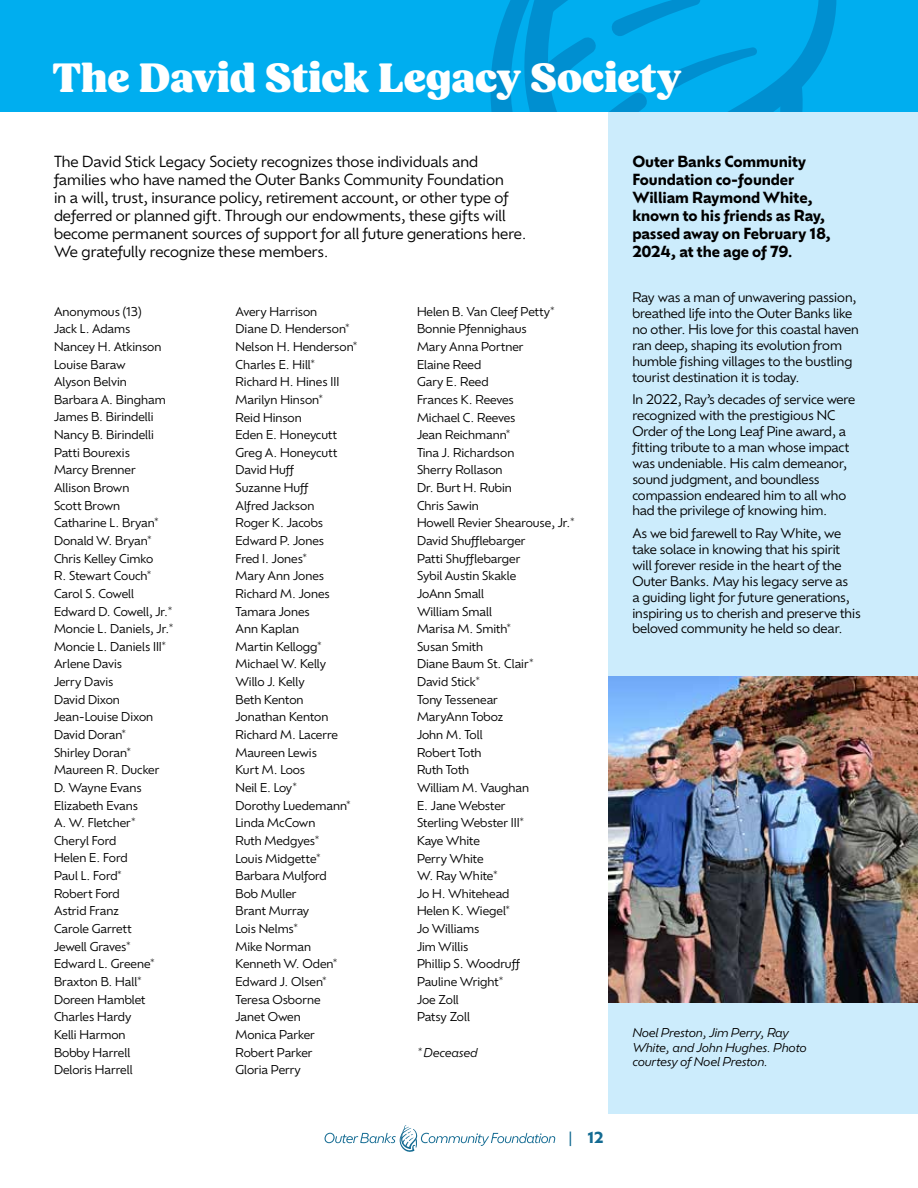
<style>
.page{position:relative;width:918px;height:1188px;background:#fff}
.page>*{position:absolute;margin:0;border:0;box-sizing:border-box;transform-origin:0 0}
.t1{font:900 42px "Fields";color:#fff}
.t2{font:15px/18px "Ofelia Display";color:#000}
.t3{font:700 15px/18px "Ofelia Display";letter-spacing:-.005em;color:#000}
.t4{font:700 15px "Ofelia Display";color:#146b92}
.t5{font:13.05px/15.9px "Ofelia Display";letter-spacing:-.005em;color:#000}
.t6{font:12px/17.7px "Ofelia Display";color:#000}
.t7{font:italic 12px/14.4px "Ofelia Display";color:#000}
.s1{font-weight:400}
</style>
<div class="page">
<div style="left:608px;top:0;width:310px;height:1114px;background:#ccecfc"></div>
<svg style="left:325px;top:1125px;width:231px;height:27px"></svg>
<img style="left:608px;top:676px;width:310px;height:326px">
<div style="left:0;top:0;width:918px;height:111px;background:#00aeef"></div>
<svg style="left:490px;top:0;width:347px;height:111px"></svg>
<h1 class="t1" style="left:52px;top:53px;width:631px">The David Stick Legacy Society</h1>
<p class="t2" style="left:54px;top:151px;width:474px">The David Stick Legacy Society recognizes those individuals and families who have named the Outer Banks Community Foundation<br>in a will, trust, insurance policy, retirement account, or other type of deferred or planned gift. Through our endowments, these gifts will become permanent sources of support for all future generations here.<br>We gratefully recognize these members.</p>
<p class="t6" style="left:54px;top:302px;width:121px">Anonymous (13)<br>Jack L. Adams<br>Nancey H. Atkinson<br>Louise Baraw<br>Alyson Belvin<br>Barbara A. Bingham<br>James B. Birindelli<br>Nancy B. Birindelli<br>Patti Bourexis<br>Marcy Brenner<br>Allison Brown<br>Scott Brown<br>Catharine L. Bryan*<br>Donald W. Bryan*<br>Chris Kelley Cimko<br>R. Stewart Couch*<br>Carol S. Cowell<br>Edward D. Cowell, Jr.*<br>Moncie L. Daniels, Jr.*<br>Moncie L. Daniels III*<br>Arlene Davis<br>Jerry Davis<br>David Dixon<br>Jean-Louise Dixon<br>David Doran*<br>Shirley Doran*<br>Maureen R. Ducker<br>D. Wayne Evans<br>Elizabeth Evans<br>A. W. Fletcher*<br>Cheryl Ford<br>Helen E. Ford<br>Paul L. Ford*<br>Robert Ford<br>Astrid Franz<br>Carole Garrett<br>Jewell Graves*<br>Edward L. Greene*<br>Braxton B. Hall*<br>Doreen Hamblet<br>Charles Hardy<br>Kelli Harmon<br>Bobby Harrell<br>Deloris Harrell</p>
<p class="t6" style="left:236px;top:302px;width:123px">Avery Harrison<br>Diane D. Henderson*<br>Nelson H. Henderson*<br>Charles E. Hill*<br>Richard H. Hines III<br>Marilyn Hinson*<br>Reid Hinson<br>Eden E. Honeycutt<br>Greg A. Honeycutt<br>David Huff<br>Suzanne Huff<br>Alfred Jackson<br>Roger K. Jacobs<br>Edward P. Jones<br>Fred I. Jones*<br>Mary Ann Jones<br>Richard M. Jones<br>Tamara Jones<br>Ann Kaplan<br>Martin Kellogg*<br>Michael W. Kelly<br>Willo J. Kelly<br>Beth Kenton<br>Jonathan Kenton<br>Richard M. Lacerre<br>Maureen Lewis<br>Kurt M. Loos<br>Neil E. Loy*<br>Dorothy Luedemann*<br>Linda McCown<br>Ruth Medgyes*<br>Louis Midgette*<br>Barbara Mulford<br>Bob Muller<br>Brant Murray<br>Lois Nelms*<br>Mike Norman<br>Kenneth W. Oden*<br>Edward J. Olsen*<br>Teresa Osborne<br>Janet Owen<br>Monica Parker<br>Robert Parker<br>Gloria Perry</p>
<p class="t6" style="left:417px;top:302px;width:159px">Helen B. Van Cleef Petty*<br>Bonnie Pfennighaus<br>Mary Anna Portner<br>Elaine Reed<br>Gary E. Reed<br>Frances K. Reeves<br>Michael C. Reeves<br>Jean Reichmann*<br>Tina J. Richardson<br>Sherry Rollason<br>Dr. Burt H. Rubin<br>Chris Sawin<br>Howell Revier Shearouse, Jr.*<br>David Shufflebarger<br>Patti Shufflebarger<br>Sybil Austin Skakle<br>JoAnn Small<br>William Small<br>Marisa M. Smith*<br>Susan Smith<br>Diane Baum St. Clair*<br>David Stick*<br>Tony Tessenear<br>MaryAnn Toboz<br>John M. Toll<br>Robert Toth<br>Ruth Toth<br>William M. Vaughan<br>E. Jane Webster<br>Sterling Webster III*<br>Kaye White<br>Perry White<br>W. Ray White*<br>Jo H. Whitehead<br>Helen K. Wiegel*<br>Jo Williams<br>Jim Willis<br>Phillip S. Woodruff<br>Pauline Wright*<br>Joe Zoll<br>Patsy Zoll</p>
<p class="t7" style="left:417px;top:1044px;width:62px">* Deceased</p>
<p class="t4" style="left:567px;top:1126px;width:38px"><span class="s1">|</span> 12</p>
<p class="t3" style="left:632px;top:151px;width:200px">Outer Banks Community<br>Foundation co-founder<br>William Raymond White, known to his friends as Ray, passed away on February 18,<br>2024, at the age of 79.</p>
<p class="t5" style="left:632px;top:288px;width:228px">Ray was a man of unwavering passion, breathed life into the Outer Banks like no other. His love for this coastal haven ran deep, shaping its evolution from humble fishing villages to the bustling tourist destination it is today.</p>
<p class="t5" style="left:632px;top:391px;width:225px">In 2022, Ray’s decades of service were recognized with the prestigious NC Order of the Long Leaf Pine award, a fitting tribute to a man whose impact was undeniable. His calm demeanor, sound judgment, and boundless compassion endeared him to all who had the privilege of knowing him.</p>
<p class="t5" style="left:632px;top:525px;width:230px">As we bid farewell to Ray White, we take solace in knowing that his spirit will forever reside in the heart of the Outer Banks. May his legacy serve as<br>a guiding light for future generations, inspiring us to cherish and preserve this beloved community he held so dear.</p>
<p class="t7" style="left:632px;top:1025px;width:176px">Noel Preston, Jim Perry, Ray<br>White, and John Hughes. Photo courtesy of Noel Preston.</p>
</div>
